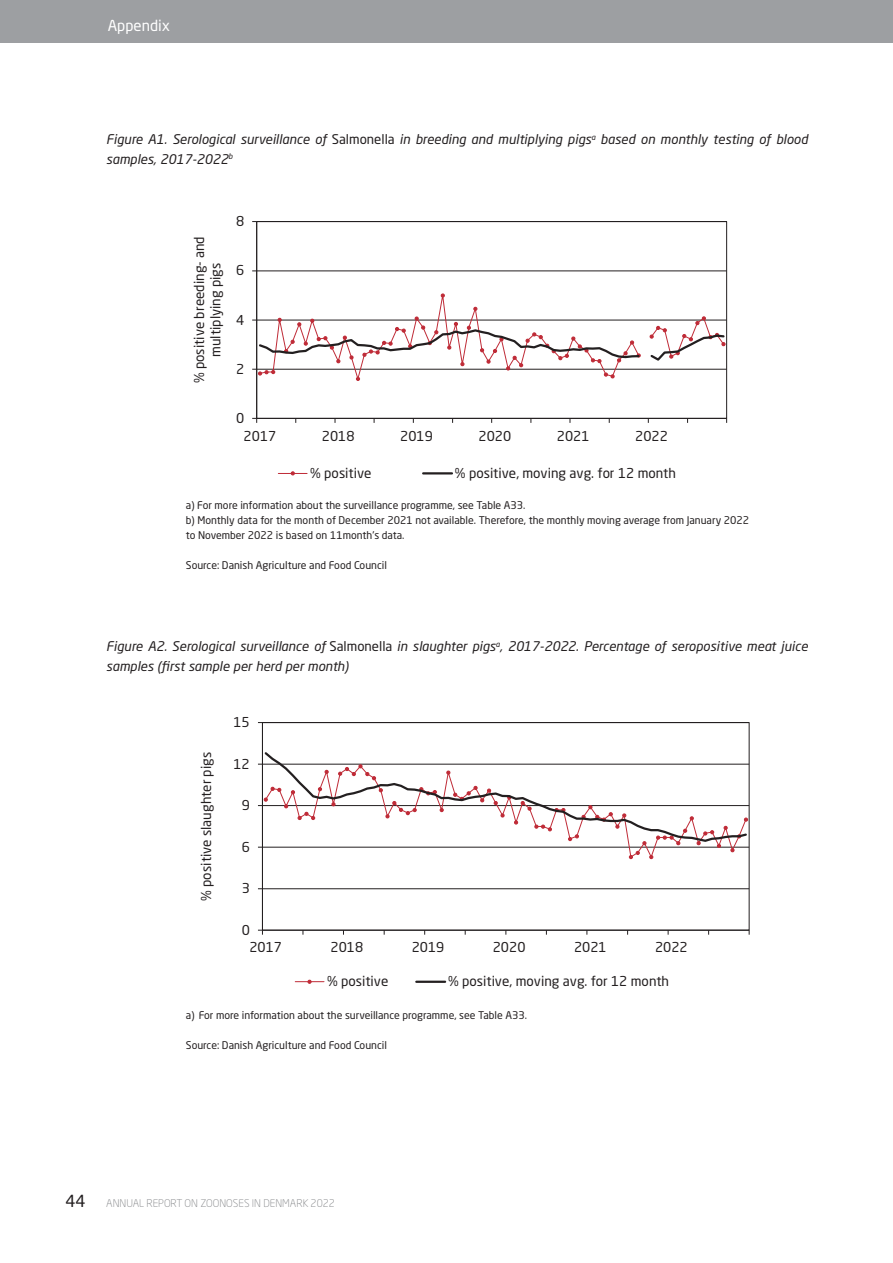
<style>
.page{position:relative;width:893px;height:1263px;background:#fff}
.page>*{position:absolute;margin:0;border:0;box-sizing:border-box;transform-origin:0 0}
.t1{font:16.5px "Neo Sans Std";color:#231f20}
.t2{font:15px "Neo Sans Std";color:#fff}
.t3{font:13.5px/16px "Neo Sans Std";color:#231f20;text-align:center}
.t4{font:italic 13.2px/19.5px "Neo Sans Std";color:#231f20}
.t5{font:10.5px/15px "Neo Sans Std";color:#231f20}
.t6{font:300 10.5px "Neo Sans Std";color:#808285}
.s1{font-style:normal}
</style>
<div class="page">
<div style="left:0;top:0;width:893px;height:43px;background:#9d9fa2"></div>
<hr style="left:257px;top:271px;width:470px;height:1px;background:#231f20">
<hr style="left:256px;top:222px;width:1px;height:196px;background:#231f20">
<hr style="left:257px;top:418px;width:470px;height:1px;background:#231f20">
<svg style="left:252px;top:290px;width:474px;height:91px"></svg>
<svg style="left:278px;top:471px;width:29px;height:4px"></svg>
<hr style="left:423px;top:472px;width:29px;height:2px;background:#231f20">
<hr style="left:262px;top:888px;width:487px;height:1px;background:#231f20">
<div style="left:262px;top:722px;width:487px;height:208px;border:1px solid #231f20"></div>
<hr style="left:262px;top:722px;width:1px;height:208px;background:#231f20">
<hr style="left:262px;top:930px;width:487px;height:1px;background:#231f20">
<svg style="left:258px;top:750px;width:490px;height:109px"></svg>
<svg style="left:295px;top:980px;width:29px;height:4px"></svg>
<hr style="left:416px;top:981px;width:29px;height:2px;background:#231f20">
<h2 class="t2" style="left:108px;top:16px;width:64px">Appendix</h2>
<p class="t4" style="left:106px;top:129px;width:703px">Figure A1. Serological surveillance of <span class="s1">Salmonella</span> in breeding and multiplying pigs<sup>a</sup> based on monthly testing of blood samples, 2017-2022<sup>b</sup></p>
<p class="t3" style="left:191px;top:383px;width:148px;rotate:-90deg">% positive breeding- and multiplying pigs</p>
<p class="t3" style="left:236px;top:213px;width:10px">8</p>
<p class="t3" style="left:236px;top:262px;width:10px">6</p>
<p class="t3" style="left:236px;top:311px;width:10px">4</p>
<p class="t3" style="left:236px;top:361px;width:10px">2</p>
<p class="t3" style="left:236px;top:410px;width:10px">0</p>
<p class="t3" style="left:244px;top:427px;width:34px">2017</p>
<p class="t3" style="left:322px;top:427px;width:34px">2018</p>
<p class="t3" style="left:400px;top:427px;width:34px">2019</p>
<p class="t3" style="left:479px;top:427px;width:34px">2020</p>
<p class="t3" style="left:557px;top:427px;width:34px">2021</p>
<p class="t3" style="left:635px;top:427px;width:34px">2022</p>
<p class="t3" style="left:310px;top:465px;width:63px">% positive</p>
<p class="t3" style="left:455px;top:465px;width:223px">% positive, moving avg. for 12 month</p>
<p class="t5" style="left:186px;top:498px;width:565px">a) For more information about the surveillance programme, see Table A33.<br>b) Monthly data for the month of December 2021 not available. Therefore, the monthly moving average from January 2022 to November 2022 is based on 11month's data.</p>
<p class="t5" style="left:186px;top:558px;width:202px">Source: Danish Agriculture and Food Council</p>
<p class="t4" style="left:106px;top:636px;width:703px">Figure A2. Serological surveillance of <span class="s1">Salmonella</span> in slaughter pigs<sup>a</sup>, 2017-2022. Percentage of seropositive meat juice samples (first sample per herd per month)</p>
<p class="t3" style="left:198px;top:901px;width:150px;rotate:-90deg">% positive slaughter pigs</p>
<p class="t3" style="left:234px;top:714px;width:18px">15</p>
<p class="t3" style="left:234px;top:755px;width:18px">12</p>
<p class="t3" style="left:242px;top:797px;width:10px">9</p>
<p class="t3" style="left:242px;top:838px;width:10px">6</p>
<p class="t3" style="left:242px;top:880px;width:10px">3</p>
<p class="t3" style="left:242px;top:922px;width:10px">0</p>
<p class="t3" style="left:249px;top:939px;width:34px">2017</p>
<p class="t3" style="left:331px;top:939px;width:34px">2018</p>
<p class="t3" style="left:412px;top:939px;width:34px">2019</p>
<p class="t3" style="left:493px;top:939px;width:34px">2020</p>
<p class="t3" style="left:574px;top:939px;width:34px">2021</p>
<p class="t3" style="left:655px;top:939px;width:34px">2022</p>
<p class="t3" style="left:327px;top:973px;width:63px">% positive</p>
<p class="t3" style="left:448px;top:973px;width:223px">% positive, moving avg. for 12 month</p>
<p class="t5" style="left:186px;top:1007px;width:343px">a) For more information about the surveillance programme, see Table A33.</p>
<p class="t5" style="left:186px;top:1037px;width:202px">Source: Danish Agriculture and Food Council</p>
<h1 class="t1" style="left:65px;top:1191px;width:21px">44</h1>
<p class="t6" style="left:106px;top:1197px;width:230px">ANNUAL REPORT ON ZOONOSES IN DENMARK 2022</p>
</div>
